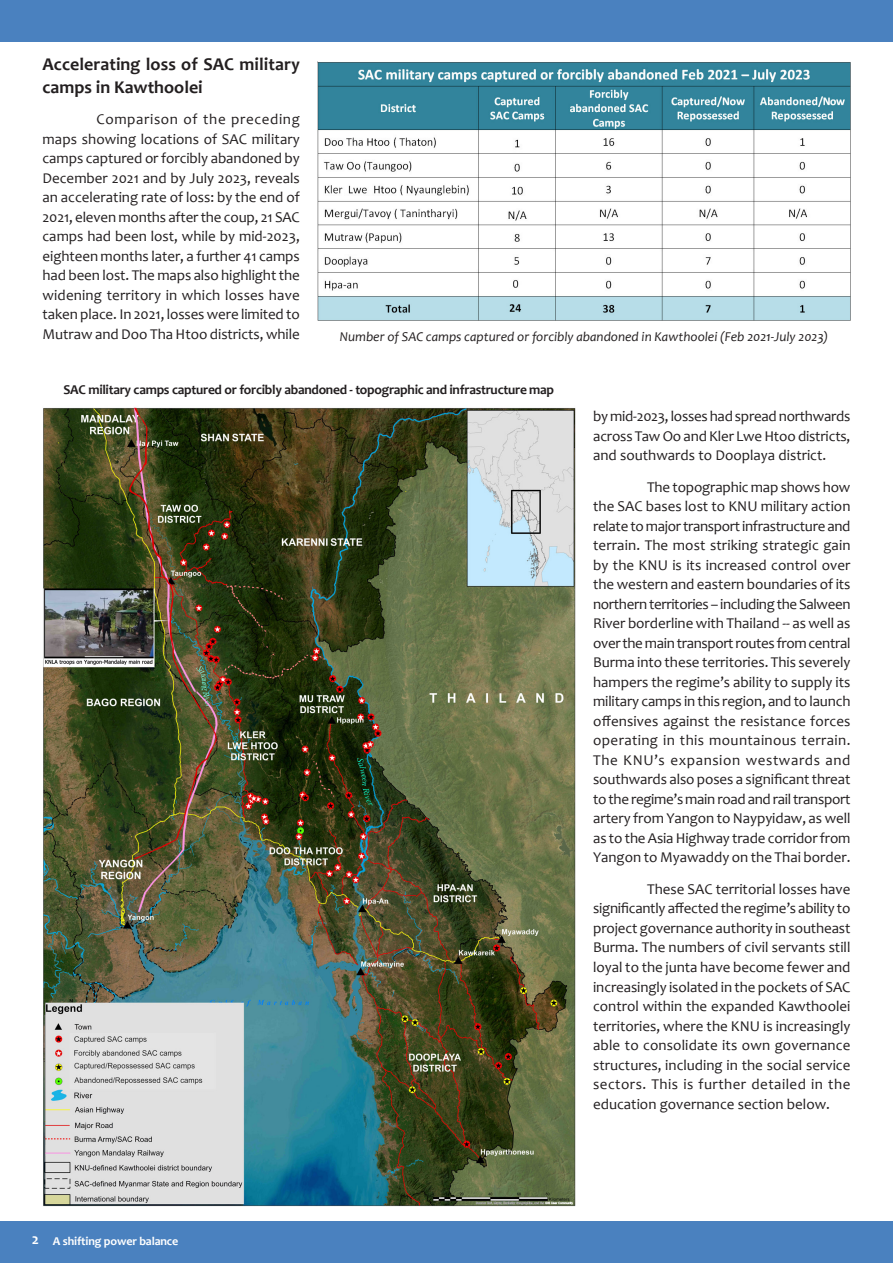
<style>
.page{position:relative;width:893px;height:1263px;background:#fff}
.page>*{position:absolute;margin:0;border:0;box-sizing:border-box;transform-origin:0 0}
.t1{font:700 18px/22.5px "Candara";letter-spacing:.005em;color:#231f20}
.t2{font:15px/19.5px "Candara";color:#231f20;text-align:justify}
.t3{font:700 13.5px "Candara";letter-spacing:-.02em;color:#231f20}
.t4{font:italic 13.5px "Candara";color:#231f20}
.t5{font:700 12px "Candara";letter-spacing:-.01em;color:#fff}
.s1{font-size:15px}
</style>
<div class="page">
<div style="left:0;top:1221px;width:893px;height:42px;background:#4a81bf"></div>
<div style="left:0;top:0;width:893px;height:42px;background:#4a81bf"></div>
<img style="left:318px;top:62px;width:532px;height:258px">
<img style="left:43px;top:407px;width:532px;height:799px">
<p class="t1" style="left:43px;top:53px;width:259px">Accelerating loss of SAC military camps in Kawthoolei</p>
<p class="t2" style="left:43px;top:110px;width:259px;text-indent:54px">Comparison of the preceding maps showing locations of SAC military camps captured or forcibly abandoned by December 2021 and by July 2023, reveals an accelerating rate of loss: by the end of 2021, eleven months after the coup, 21 SAC camps had been lost, while by mid-2023, eighteen months later, a further 41 camps had been lost. The maps also highlight the widening territory in which losses have taken place. In 2021, losses were limited to Mutraw and Doo Tha Htoo districts, while</p>
<p class="t4" style="left:340px;top:328px;width:490px">Number of SAC camps captured or forcibly abandoned in Kawthoolei (Feb 2021-July 2023)</p>
<p class="t3" style="left:63px;top:381px;width:492px">SAC military camps captured or forcibly abandoned - topographic and infrastructure map</p>
<p class="t2" style="left:593px;top:407px;width:259px">by mid-2023, losses had spread northwards across Taw Oo and Kler Lwe Htoo districts, and southwards to Dooplaya district.</p>
<p class="t2" style="left:593px;top:477px;width:259px;text-indent:54px">The topographic map shows how the SAC bases lost to KNU military action relate to major transport infrastructure and terrain. The most striking strategic gain by the KNU is its increased control over the western and eastern boundaries of its northern territories – including the Salween River borderline with Thailand -- as well as over the main transport routes from central Burma into these territories. This severely hampers the regime’s ability to supply its military camps in this region, and to launch offensives against the resistance forces operating in this mountainous terrain.<br>The KNU’s expansion westwards and southwards also poses a significant threat to the regime’s main road and rail transport artery from Yangon to Naypyidaw, as well as to the Asia Highway trade corridor from Yangon to Myawaddy on the Thai border.</p>
<p class="t2" style="left:593px;top:879px;width:259px;text-indent:54px">These SAC territorial losses have significantly affected the regime’s ability to project governance authority in southeast Burma. The numbers of civil servants still loyal to the junta have become fewer and increasingly isolated in the pockets of SAC control within the expanded Kawthoolei territories, where the KNU is increasingly able to consolidate its own governance structures, including in the social service sectors. This is further detailed in the education governance section below.</p>
<p class="t5" style="left:32px;top:1234px;width:148px"><span class="s1">2</span> A shifting power balance</p>
</div>
